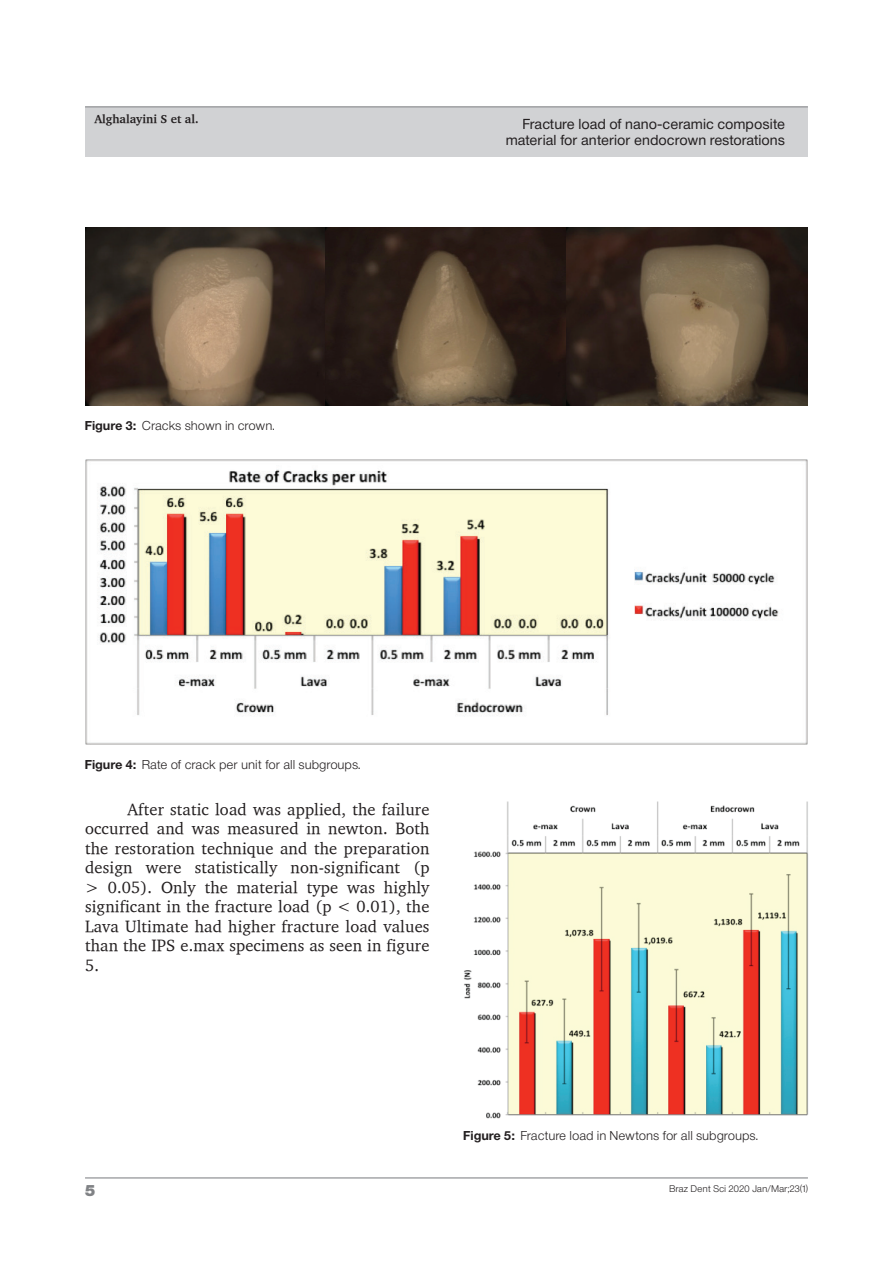
<style>
.page{position:relative;width:893px;height:1263px;background:#fff}
.page>*{position:absolute;margin:0;border:0;box-sizing:border-box;transform-origin:0 0}
.t1{font:16.5px/19.5px "Charter";letter-spacing:.01em;color:#231f20;text-align:justify}
.t2{font:15px "Sh Europa Nr 2 Ultra";color:#808285}
.t3{font:13.5px/16.2px "Sh Europa Nr 2";letter-spacing:.05em;color:#231f20;text-align:right}
.t4{font:12px "Sh Europa Nr 2 Light";letter-spacing:.05em;color:#231f20}
.t5{font:700 12px "Charter";color:#231f20}
.t6{font:9px "Sh Europa Nr 2 Light";letter-spacing:.05em;color:#231f20}
.s1{font-family:"Sh Europa Nr 2";font-weight:700}
</style>
<div class="page">
<div style="left:85px;top:107px;width:723px;height:50px;background:#d1d2d4"></div>
<hr style="left:85px;top:106px;width:723px;height:1px;background:#808285">
<hr style="left:85px;top:1177px;width:723px;height:1px;background:#808285">
<img style="left:85px;top:227px;width:723px;height:178px">
<img style="left:85px;top:460px;width:723px;height:285px">
<img style="left:464px;top:801px;width:344px;height:318px">
<p class="t5" style="left:94px;top:111px;width:106px">Alghalayini S et al.</p>
<p class="t4" style="left:85px;top:418px;width:191px"><span class="s1">Figure 3:</span> Cracks shown in crown.</p>
<p class="t3" style="left:506px;top:116px;width:280px">Fracture load of nano-ceramic composite material for anterior endocrown restorations</p>
<p class="t4" style="left:85px;top:757px;width:277px"><span class="s1">Figure 4:</span> Rate of crack per unit for all subgroups.</p>
<p class="t1" style="left:85px;top:799px;width:346px;text-indent:43px">After static load was applied, the failure occurred and was measured in newton. Both the restoration technique and the preparation design were statistically non-significant (p &gt; 0.05). Only the material type was highly significant in the fracture load (p &lt; 0.01), the Lava Ultimate had higher fracture load values than the IPS e.max specimens as seen in figure 5.</p>
<p class="t4" style="left:463px;top:1129px;width:296px"><span class="s1">Figure 5:</span> Fracture load in Newtons for all subgroups.</p>
<p class="t2" style="left:85px;top:1182px;width:11px">5</p>
<p class="t6" style="left:669px;top:1183px;width:140px">Braz Dent Sci 2020 Jan/Mar;23(1)</p>
</div>
